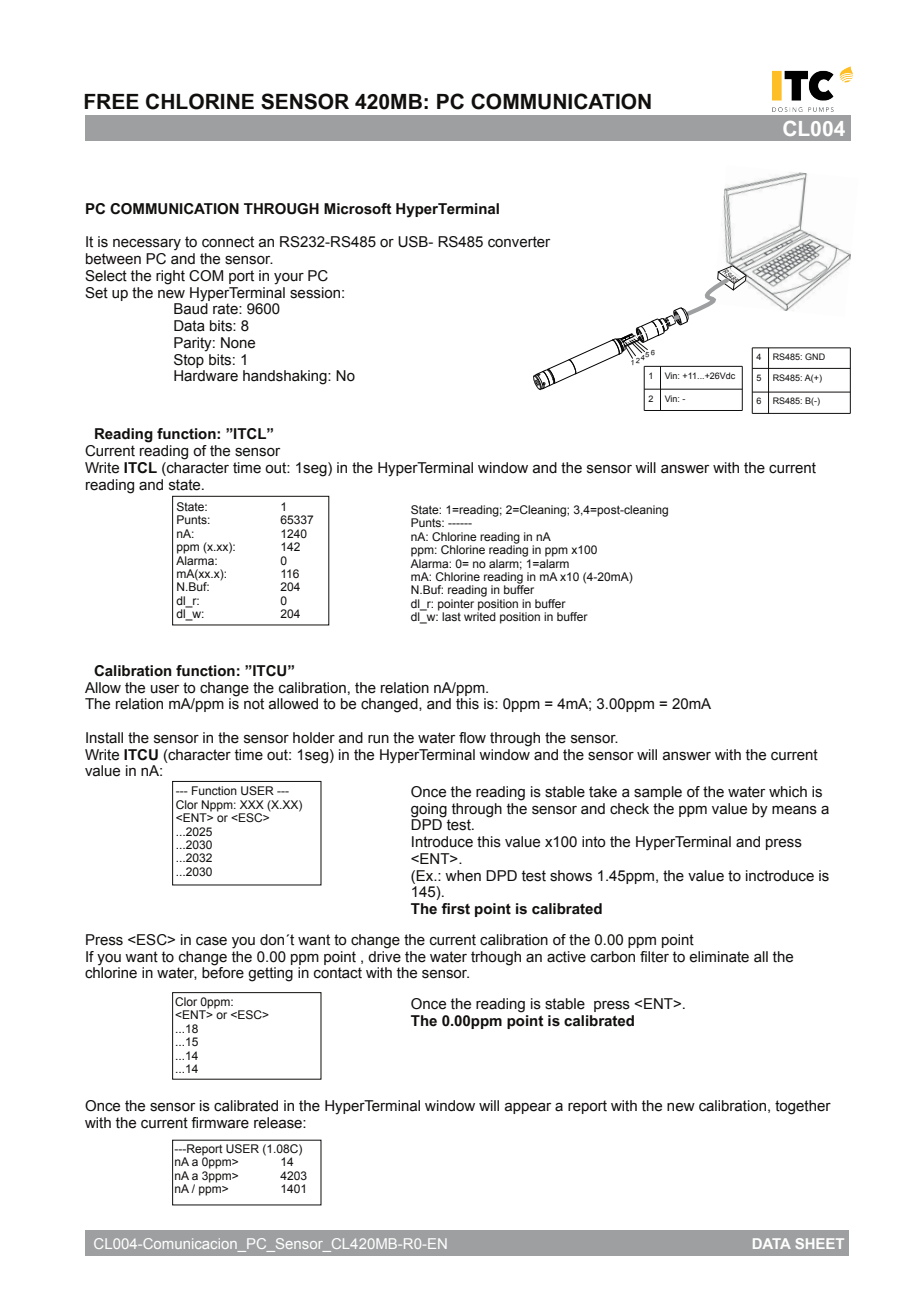
<style>
.page{position:relative;width:920px;height:1290px;background:#fff}
.page>*{position:absolute;margin:0;border:0;box-sizing:border-box;transform-origin:0 0}
.t1{font:700 21px "Arial";color:#110f0e}
.t2{font:700 21px "Arial";color:#fff}
.t3{font:15px/16.8px "Arial";color:#110f0e}
.t4{font:700 15px "Arial";color:#110f0e}
.t5{font:15px "Arial";color:#fff}
.t6{font:700 15px "Arial";color:#fff}
.t7{font:12px/13.4px "Arial";color:#110f0e}
.t8{font:9px "Arial";color:#110f0e}
.t9{font:italic 7.2px "Arial";color:#110f0e;scale:.73 1}
.s1{font-weight:700}
</style>
<div class="page">
<img style="left:721px;top:172px;width:130px;height:139px">
<div style="left:85px;top:116px;width:765px;height:25px;background:#9e9fa0"></div>
<div style="left:85px;top:1230px;width:764px;height:26px;background:#9e9fa0"></div>
<hr style="left:644px;top:366px;width:1px;height:44px;background:#110f0e">
<hr style="left:660px;top:366px;width:1px;height:44px;background:#110f0e">
<hr style="left:742px;top:366px;width:1px;height:44px;background:#110f0e">
<hr style="left:644px;top:410px;width:98px;height:1px;background:#110f0e">
<div style="left:172px;top:496px;width:157px;height:129px;border:1px solid #110f0e"></div>
<div style="left:172px;top:781px;width:149px;height:104px;border:1px solid #110f0e"></div>
<hr style="left:752px;top:348px;width:1px;height:65px;background:#110f0e">
<hr style="left:768px;top:348px;width:1px;height:65px;background:#110f0e">
<hr style="left:850px;top:348px;width:1px;height:65px;background:#110f0e">
<hr style="left:752px;top:413px;width:98px;height:1px;background:#110f0e">
<hr style="left:752px;top:392px;width:98px;height:1px;background:#110f0e">
<hr style="left:752px;top:368px;width:98px;height:1px;background:#110f0e">
<hr style="left:752px;top:348px;width:98px;height:1px;background:#110f0e">
<div style="left:172px;top:992px;width:149px;height:87px;border:1px solid #110f0e"></div>
<img style="left:773px;top:67px;width:79px;height:45px">
<svg style="left:533px;top:265px;width:216px;height:125px"></svg>
<h1 class="t1" style="left:83px;top:89px;width:570px">FREE CHLORINE SENSOR 420MB: PC COMMUNICATION</h1>
<h1 class="t2" style="left:782px;top:116px;width:65px">CL004</h1>
<p class="t4" style="left:85px;top:200px;width:417px">PC COMMUNICATION THROUGH Microsoft HyperTerminal</p>
<p class="t3" style="left:85px;top:234px;width:467px">It is necessary to connect an RS232-RS485 or USB- RS485 converter</p>
<p class="t3" style="left:85px;top:251px;width:190px">between PC and the sensor.</p>
<p class="t3" style="left:85px;top:267px;width:245px">Select the right COM port in your PC</p>
<p class="t3" style="left:85px;top:284px;width:262px">Set up the new HyperTerminal session:</p>
<p class="t3" style="left:173px;top:301px;width:108px">Baud rate: 9600</p>
<p class="t3" style="left:173px;top:318px;width:77px">Data bits: 8</p>
<p class="t3" style="left:173px;top:334px;width:84px">Parity: None</p>
<p class="t3" style="left:173px;top:351px;width:77px">Stop bits: 1</p>
<p class="t3" style="left:173px;top:368px;width:183px">Hardware handshaking: No</p>
<p class="t9" style="left:727px;top:267px;width:23px;rotate:39deg">RS485</p>
<p class="t8" style="left:648px;top:370px;width:7px">1</p>
<p class="t8" style="left:665px;top:370px;width:72px">Vin: +11...+26Vdc</p>
<p class="t8" style="left:648px;top:392px;width:7px">2</p>
<p class="t8" style="left:665px;top:392px;width:22px">Vin: -</p>
<p class="t8" style="left:756px;top:351px;width:7px">4</p>
<p class="t8" style="left:773px;top:351px;width:54px">RS485: GND</p>
<p class="t8" style="left:756px;top:372px;width:7px">5</p>
<p class="t8" style="left:773px;top:372px;width:51px">RS485: A(+)</p>
<p class="t8" style="left:756px;top:395px;width:7px">6</p>
<p class="t8" style="left:773px;top:395px;width:49px">RS485: B(-)</p>
<p class="t4" style="left:94px;top:425px;width:182px">Reading function: ”ITCL”</p>
<p class="t3" style="left:85px;top:443px;width:732px">Current reading of the sensor<br>Write <span class="s1">ITCL</span> (character time out: 1seg) in the HyperTerminal window and the sensor will answer with the current reading and state.</p>
<p class="t7" style="left:176px;top:500px;width:33px">State:</p>
<p class="t7" style="left:280px;top:500px;width:8px">1</p>
<p class="t7" style="left:176px;top:514px;width:36px">Punts:</p>
<p class="t7" style="left:280px;top:514px;width:35px">65337</p>
<p class="t7" style="left:176px;top:527px;width:20px">nA:</p>
<p class="t7" style="left:280px;top:527px;width:28px">1240</p>
<p class="t7" style="left:176px;top:540px;width:61px">ppm (x.xx):</p>
<p class="t7" style="left:280px;top:540px;width:22px">142</p>
<p class="t7" style="left:176px;top:554px;width:43px">Alarma:</p>
<p class="t7" style="left:280px;top:554px;width:8px">0</p>
<p class="t7" style="left:176px;top:567px;width:52px">mA(xx.x):</p>
<p class="t7" style="left:280px;top:567px;width:21px">116</p>
<p class="t7" style="left:176px;top:581px;width:35px">N.Buf:</p>
<p class="t7" style="left:280px;top:581px;width:22px">204</p>
<p class="t7" style="left:176px;top:594px;width:25px">dl_r:</p>
<p class="t7" style="left:280px;top:594px;width:8px">0</p>
<p class="t7" style="left:176px;top:607px;width:30px">dl_w:</p>
<p class="t7" style="left:280px;top:607px;width:22px">204</p>
<p class="t7" style="left:411px;top:503px;width:259px">State: 1=reading; 2=Cleaning; 3,4=post-cleaning<br>Punts: ------<br>nA: Chlorine reading in nA<br>ppm: Chlorine reading in ppm x100<br>Alarma: 0= no alarm; 1=alarm<br>mA: Chlorine reading in mA x10 (4-20mA)<br>N.Buf: reading in buffer<br>dl_r: pointer position in buffer<br>dl_w: last writed position in buffer</p>
<p class="t4" style="left:94px;top:662px;width:202px">Calibration function: ”ITCU”</p>
<p class="t3" style="left:85px;top:679px;width:628px">Allow the user to change the calibration, the relation nA/ppm.<br>The relation mA/ppm is not allowed to be changed, and this is: 0ppm = 4mA; 3.00ppm = 20mA</p>
<p class="t3" style="left:85px;top:729px;width:734px">Install the sensor in the sensor holder and run the water flow through the sensor.<br>Write <span class="s1">ITCU</span> (character time out: 1seg) in the HyperTerminal window and the sensor will answer with the current value in nA:</p>
<p class="t7" style="left:176px;top:785px;width:128px">--- Function USER ---<br>Clor Nppm: XXX (X.XX) &lt;ENT&gt; or &lt;ESC&gt; ...2025<br>...2030<br>...2032<br>...2030</p>
<p class="t3" style="left:411px;top:783px;width:420px">Once the reading is stable take a sample of the water which is going through the sensor and check the ppm value by means a DPD test.<br>Introduce this value x100 into the HyperTerminal and press &lt;ENT&gt;.<br>(Ex.: when DPD test shows 1.45ppm, the value to inctroduce is 145).</p>
<p class="t4" style="left:411px;top:900px;width:193px">The first point is calibrated</p>
<p class="t3" style="left:85px;top:931px;width:710px">Press &lt;ESC&gt; in case you don´t want to change the current calibration of the 0.00 ppm point<br>If you want to change the 0.00 ppm point , drive the water trhough an active carbon filter to eliminate all the chlorine in water, before getting in contact with the sensor.</p>
<p class="t7" style="left:175px;top:995px;width:96px">Clor 0ppm: &lt;ENT&gt; or &lt;ESC&gt; ...18<br>...15<br>...14<br>...14</p>
<p class="t3" style="left:411px;top:995px;width:277px">Once the reading is stable press &lt;ENT&gt;.</p>
<p class="t4" style="left:411px;top:1012px;width:226px">The 0.00ppm point is calibrated</p>
<p class="t3" style="left:85px;top:1098px;width:747px">Once the sensor is calibrated in the HyperTerminal window will appear a report with the new calibration, together with the current firmware release:</p>
<p class="t7" style="left:175px;top:1142px;width:130px">---Report USER (1.08C) nA a 0ppm&gt;</p>
<p class="t7" style="left:280px;top:1155px;width:15px">14</p>
<p class="t7" style="left:175px;top:1169px;width:66px">nA a 3ppm&gt;</p>
<p class="t7" style="left:280px;top:1169px;width:28px">4203</p>
<p class="t7" style="left:175px;top:1182px;width:56px">nA / ppm&gt;</p>
<p class="t7" style="left:280px;top:1182px;width:28px">1401</p>
<p class="t5" style="left:94px;top:1233px;width:356px">CL004-Comunicacion_PC_Sensor_CL420MB-R0-EN</p>
<p class="t6" style="left:752px;top:1234px;width:95px">DATA SHEET</p>
</div>
